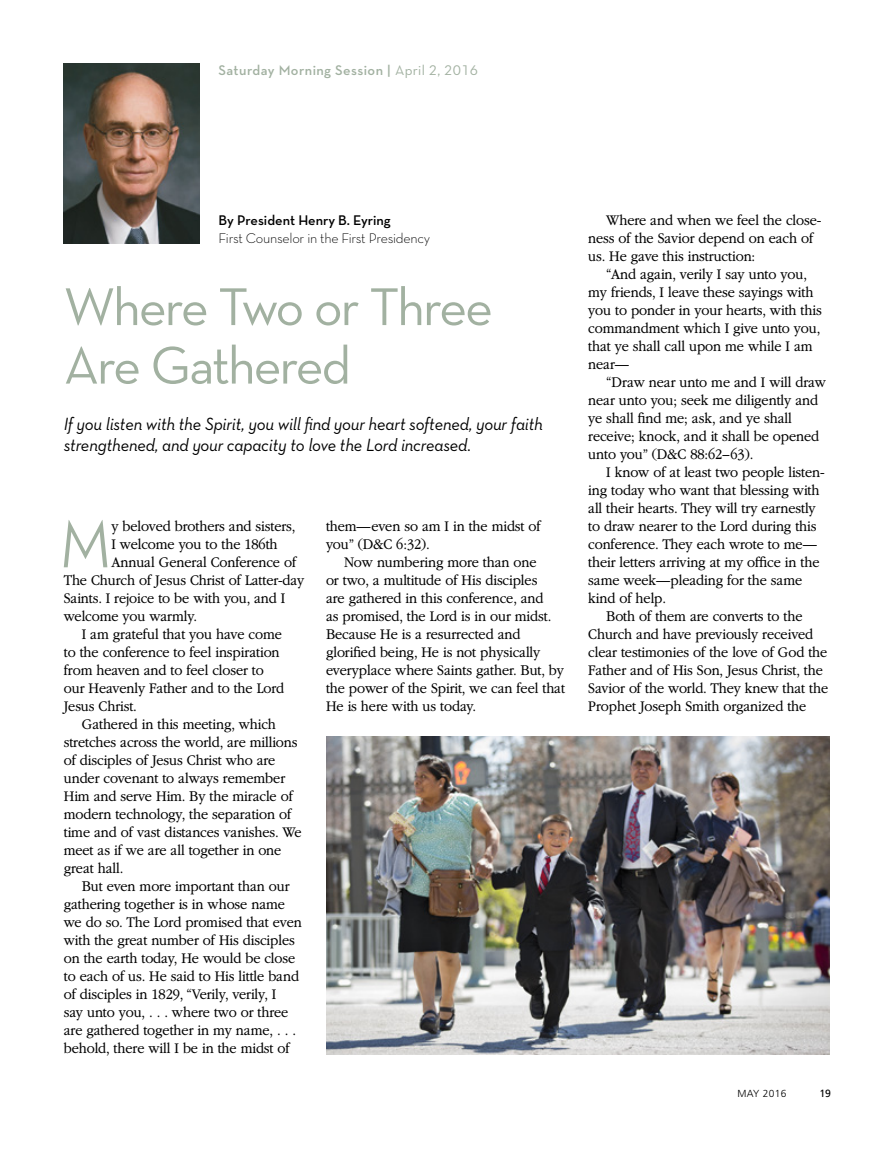
<style>
.page{position:relative;width:893px;height:1161px;background:#fff}
.page>*{position:absolute;margin:0;border:0;box-sizing:border-box;transform-origin:0 0}
.ARTCL_para_first{font:68.25px "Neutralds Lat Medium Alt Display";color:#a2b1a1;scale:.94 1}
.t1{font:54px/58.5px "Neutralds Lat";letter-spacing:-.04em;color:#a2b1a1}
.ARTCL-kicker{font:italic 18px/21px "Neutralds Lat";letter-spacing:-.01em;color:#000;scale:.95 1}
.ARTCL_para{font:300 15.3px/18px "Garamondlds Lat Plus";letter-spacing:-.01em;color:#000;scale:.94 1}
.ARTCL_para_first-2{font:300 15.3px "Garamondlds Lat Plus";letter-spacing:-.01em;color:#000;scale:.94 1}
.ARTCL_seriesTitle{font:14.25px "Neutralds Lat Demi";letter-spacing:.03em;color:#a2b1a1}
.ARTCL-BY_para{font:300 14.25px "Neutralds Lat";letter-spacing:-.02em;color:#000}
.ARTCL-BY_para_first{font:14.25px "Neutralds Lat Demi";color:#000}
.Folio_R{font:10.5px "Frutigerlds Lat";color:#000}
.t2{font:300 10.2px "Frutigerlds Lat";letter-spacing:.03em;color:#000}
.s1{font-family:"Neutralds Lat"}
</style>
<div class="page">
<img style="left:63px;top:64px;width:136px;height:179px">
<img style="left:326px;top:736px;width:503px;height:318px">
<p class="ARTCL_seriesTitle" style="left:218px;top:58px;width:261px">Saturday Morning Session | <span class="s1">April 2, 2016</span></p>
<p class="ARTCL-BY_para_first" style="left:219px;top:209px;width:174px">By President Henry B. Eyring</p>
<p class="ARTCL-BY_para" style="left:219px;top:228px;width:213px">First Counselor in the First Presidency</p>
<p class="t1" style="left:64px;top:276px;width:431px">Where Two or Three<br>Are Gathered</p>
<p class="ARTCL-kicker" style="left:64px;top:413px;width:506px">If you listen with the Spirit, you will find your heart softened, your faith strengthened, and your capacity to love the Lord increased.</p>
<p class="ARTCL_para_first" style="left:59px;top:499px;width:58px">M</p>
<p class="ARTCL_para_first-2" style="left:111px;top:515px;width:198px">y beloved brothers and sisters,</p>
<p class="ARTCL_para_first-2" style="left:111px;top:533px;width:178px">I welcome you to the 186th</p>
<p class="ARTCL_para_first-2" style="left:111px;top:551px;width:198px">Annual General Conference of</p>
<p class="ARTCL_para_first-2" style="left:64px;top:569px;width:257px">The Church of Jesus Christ of Latter-day</p>
<p class="ARTCL_para_first-2" style="left:64px;top:587px;width:237px">Saints. I rejoice to be with you, and I</p>
<p class="ARTCL_para_first-2" style="left:64px;top:605px;width:144px">welcome you warmly.</p>
<p class="ARTCL_para" style="left:64px;top:625px;width:236px;text-indent:18px">I am grateful that you have come to the conference to feel inspiration from heaven and to feel closer to our Heavenly Father and to the Lord<br>Jesus Christ.</p>
<p class="ARTCL_para" style="left:64px;top:715px;width:255px;text-indent:18px">Gathered in this meeting, which stretches across the world, are millions of disciples of Jesus Christ who are under covenant to always remember Him and serve Him. By the miracle of modern technology, the separation of time and of vast distances vanishes. We meet as if we are all together in one great hall.</p>
<p class="ARTCL_para" style="left:64px;top:877px;width:255px;text-indent:18px">But even more important than our gathering together is in whose name we do so. The Lord promised that even with the great number of His disciples on the earth today, He would be close to each of us. He said to His little band of disciples in 1829, “Verily, verily, I<br>say unto you, . . . where two or three are gathered together in my name, . . . behold, there will I be in the midst of</p>
<p class="ARTCL_para" style="left:326px;top:517px;width:230px">them—even so am I in the midst of you” (D&amp;C 6:32).</p>
<p class="ARTCL_para" style="left:326px;top:553px;width:256px;text-indent:18px">Now numbering more than one<br>or two, a multitude of His disciples<br>are gathered in this conference, and<br>as promised, the Lord is in our midst.<br>Because He is a resurrected and glorified being, He is not physically everyplace where Saints gather. But, by the power of the Spirit, we can feel that He is here with us today.</p>
<p class="ARTCL_para" style="left:588px;top:211px;width:250px;text-indent:18px">Where and when we feel the close&shy;ness of the Savior depend on each of us. He gave this instruction:</p>
<p class="ARTCL_para" style="left:588px;top:265px;width:250px;text-indent:18px">“And again, verily I say unto you, my friends, I leave these sayings with you to ponder in your hearts, with this commandment which I give unto you, that ye shall call upon me while I am near—</p>
<p class="ARTCL_para" style="left:588px;top:373px;width:255px;text-indent:18px">“Draw near unto me and I will draw near unto you; seek me diligently and ye shall find me; ask, and ye shall receive; knock, and it shall be opened unto you” (D&amp;C 88:62–63).</p>
<p class="ARTCL_para" style="left:588px;top:463px;width:253px;text-indent:18px">I know of at least two people listen&shy;ing today who want that blessing with all their hearts. They will try earnestly to draw nearer to the Lord during this conference. They each wrote to me— their letters arriving at my office in the same week—pleading for the same kind of help.</p>
<p class="ARTCL_para" style="left:588px;top:607px;width:257px;text-indent:18px">Both of them are converts to the Church and have previously received clear testimonies of the love of God the Father and of His Son, Jesus Christ, the Savior of the world. They knew that the Prophet Joseph Smith organized the</p>
<p class="t2" style="left:737px;top:1086px;width:50px">MAY 2016</p>
<p class="Folio_R" style="left:819px;top:1085px;width:13px">19</p>
</div>
